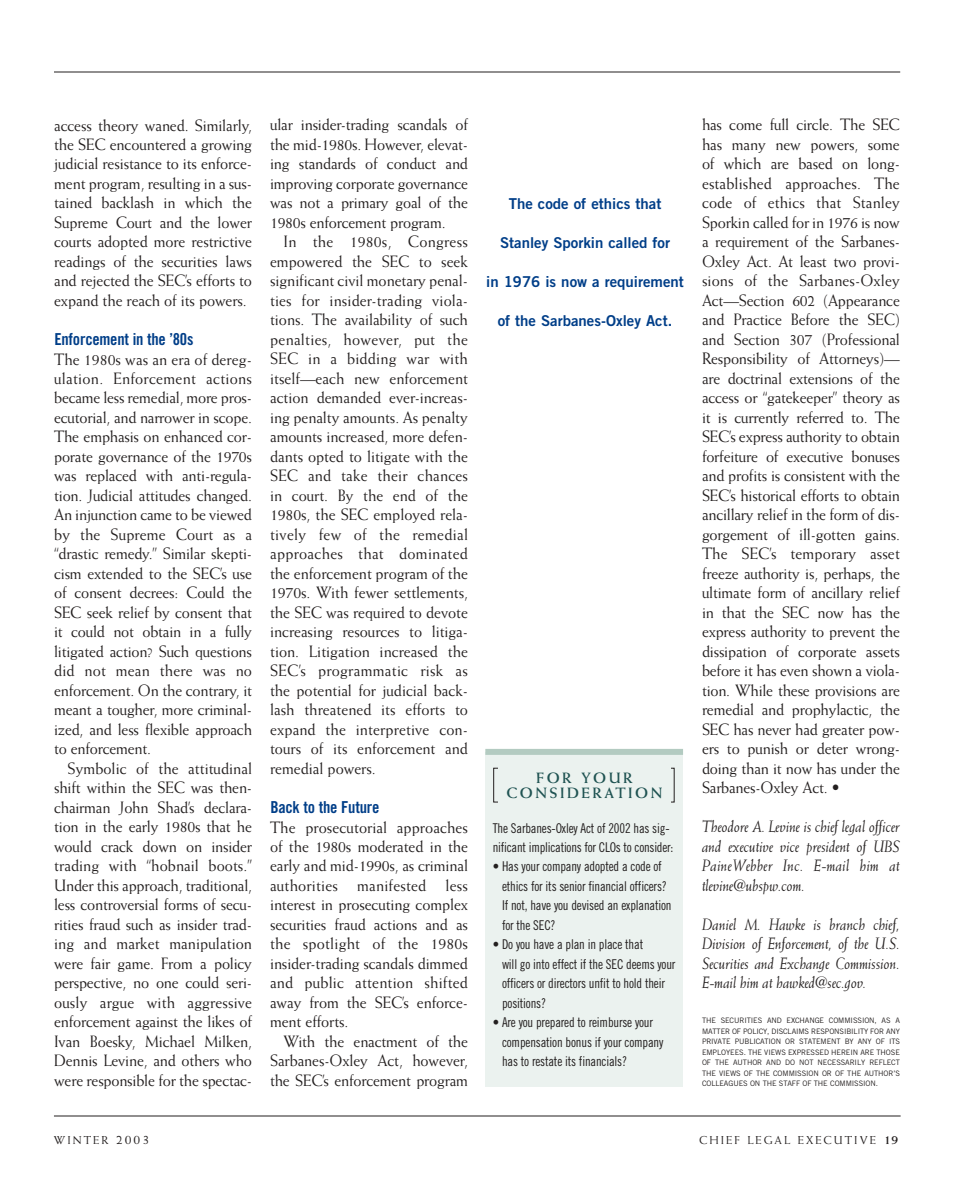
<style>
.page{position:relative;width:972px;height:1188px;background:#fff}
.page>*{position:absolute;margin:0;border:0;box-sizing:border-box;transform-origin:0 0}
.t1{font:16.5px/19.5px "Weiss";letter-spacing:-.015em;color:#231f1f;text-align:justify;scale:.95 1}
.t2{font:italic 16.5px/19.5px "Weiss";letter-spacing:-.01em;color:#231f1f;text-align:justify;scale:.95 1}
.t3{font:16.5px "Trade Gothic Bold Cond Twenty";letter-spacing:-.015em;color:#003e88}
.t4{font:15px "Trade Gothic Bold Two";color:#003e88}
.t5{font:700 15px/15px "Weiss";letter-spacing:.165em;color:#1f5352;text-align:center}
.t6{font:13.5px/19.5px "Trade Gothic Cond Eighteen";letter-spacing:-.015em;color:#231f1f;scale:.95 1}
.t7{font:11.55px "Weiss";letter-spacing:.175em;color:#231f1f}
.t8{font:7.5px/10.5px "Trade Gothic";letter-spacing:-.015em;color:#231f1f;text-align:justify}
.s1{font-size:13.5px}
.s2{font-weight:700;font-size:13.5px}
</style>
<div class="page">
<hr style="left:54px;top:1116px;width:847px;height:1px;background:#231f1f">
<hr style="left:54px;top:72px;width:846px;height:1px;background:#231f1f">
<div style="left:485px;top:752px;width:198px;height:334px;background:#ebf2ef"></div>
<div style="left:485px;top:749px;width:198px;height:6px;background:#b3cbc1"></div>
<div style="left:493px;top:768px;width:182px;height:34px;border:1px solid #231f1f"></div>
<div style="left:498px;top:765px;width:173px;height:40px;background:#ebf2ef"></div>
<p class="t1" style="left:54px;top:116px;width:210px">access theory waned. Similarly, the SEC encountered a growing judicial resistance to its enforce&shy;ment program, resulting in a sus&shy;tained backlash in which the Supreme Court and the lower courts adopted more restrictive readings of the securities laws and rejected the SEC’s efforts to expand the reach of its powers.</p>
<p class="t3" style="left:54px;top:333px;width:141px">Enforcement in the ’80s</p>
<p class="t1" style="left:54px;top:350px;width:210px">The 1980s was an era of dereg&shy;ulation. Enforcement actions became less remedial, more pros&shy;ecutorial, and narrower in scope.<br>The emphasis on enhanced cor&shy;porate governance of the 1970s was replaced with anti-regula&shy;tion. Judicial attitudes changed.<br>An injunction came to be viewed by the Supreme Court as a “drastic remedy.” Similar skepti&shy;cism extended to the SEC’s use of consent decrees: Could the SEC seek relief by consent that it could not obtain in a fully litigated action? Such questions did not mean there was no enforcement. On the contrary, it meant a tougher, more criminal&shy;ized, and less flexible approach to enforcement.</p>
<p class="t1" style="left:54px;top:760px;width:210px;text-indent:13px">Symbolic of the attitudinal shift within the SEC was then&shy;chairman John Shad’s declara&shy;tion in the early 1980s that he would crack down on insider trading with “hobnail boots.” Under this approach, traditional, less controversial forms of secu&shy;rities fraud such as insider trad&shy;ing and market manipulation were fair game. From a policy perspective, no one could seri&shy;ously argue with aggressive enforcement against the likes of Ivan Boesky, Michael Milken, Dennis Levine, and others who were responsible for the spectac-</p>
<p class="t1" style="left:270px;top:116px;width:210px">ular insider-trading scandals of the mid-1980s. However, elevat&shy;ing standards of conduct and improving corporate governance was not a primary goal of the 1980s enforcement program.</p>
<p class="t1" style="left:270px;top:233px;width:210px;text-indent:13px">In the 1980s, Congress empowered the SEC to seek significant civil monetary penal&shy;ties for insider-trading viola&shy;tions. The availability of such penalties, however, put the SEC in a bidding war with itself—each new enforcement action demanded ever-increas&shy;ing penalty amounts. As penalty amounts increased, more defen&shy;dants opted to litigate with the SEC and take their chances in court. By the end of the 1980s, the SEC employed rela&shy;tively few of the remedial approaches that dominated the enforcement program of the 1970s. With fewer settlements, the SEC was required to devote increasing resources to litiga&shy;tion. Litigation increased the SEC’s programmatic risk as the potential for judicial back&shy;lash threatened its efforts to expand the interpretive con&shy;tours of its enforcement and remedial powers.</p>
<p class="t3" style="left:270px;top:801px;width:111px">Back to the Future</p>
<p class="t1" style="left:270px;top:818px;width:210px">The prosecutorial approaches of the 1980s moderated in the early and mid-1990s, as criminal authorities manifested less interest in prosecuting complex securities fraud actions and as the spotlight of the 1980s insider-trading scandals dimmed and public attention shifted away from the SEC’s enforce&shy;ment efforts.</p>
<p class="t1" style="left:270px;top:1033px;width:210px;text-indent:14px">With the enactment of the Sarbanes-Oxley Act, however, the SEC’s enforcement program</p>
<p class="t4" style="left:509px;top:198px;width:154px">The code of ethics that</p>
<p class="t4" style="left:500px;top:237px;width:172px">Stanley Sporkin called for</p>
<p class="t4" style="left:486px;top:276px;width:199px">in 1976 is now a requirement</p>
<p class="t4" style="left:498px;top:315px;width:176px">of the Sarbanes-Oxley Act.</p>
<p class="t5" style="left:507px;top:771px;width:157px">FOR YOUR<br>CONSIDERATION</p>
<p class="t6" style="left:493px;top:819px;width:192px">The Sarbanes-Oxley Act of 2002 has sig&shy;nificant implications for CLOs to consider:</p>
<p class="t6" style="left:502px;top:858px;width:180px;text-indent:-9px">• Has your company adopted a code of ethics for its senior financial officers?<br>If not, have you devised an explanation for the SEC?</p>
<p class="t6" style="left:502px;top:936px;width:184px;text-indent:-9px">• Do you have a plan in place that<br>will go into effect if the SEC deems your officers or directors unfit to hold their positions?</p>
<p class="t6" style="left:502px;top:1014px;width:171px;text-indent:-9px">• Are you prepared to reimburse your compensation bonus if your company has to restate its financials?</p>
<p class="t1" style="left:702px;top:116px;width:210px">has come full circle. The SEC has many new powers, some of which are based on long&shy;established approaches. The code of ethics that Stanley Sporkin called for in 1976 is now a requirement of the Sarbanes-Oxley Act. At least two provi&shy;sions of the Sarbanes-Oxley Act—Section 602 (Appearance and Practice Before the SEC) and Section 307 (Professional Responsibility of Attorneys)— are doctrinal extensions of the access or “gatekeeper” theory as it is currently referred to. The SEC’s express authority to obtain forfeiture of executive bonuses and profits is consistent with the SEC’s historical efforts to obtain ancillary relief in the form of dis&shy;gorgement of ill-gotten gains.<br>The SEC’s temporary asset freeze authority is, perhaps, the ultimate form of ancillary relief in that the SEC now has the express authority to prevent the dissipation of corporate assets before it has even shown a viola&shy;tion. While these provisions are remedial and prophylactic, the SEC has never had greater pow&shy;ers to punish or deter wrong&shy;doing than it now has under the Sarbanes-Oxley Act. •</p>
<p class="t2" style="left:702px;top:818px;width:210px">Theodore A. Levine is chief legal officer and executive vice president of UBS PaineWebber Inc. E-mail him at tlevine@ubspw.com.</p>
<p class="t2" style="left:702px;top:916px;width:210px">Daniel M. Hawke is branch chief, Division of Enforcement, of the U.S.<br>Securities and Exchange Commission.<br>E-mail him at hawked@sec.gov.</p>
<p class="t8" style="left:702px;top:1016px;width:199px">THE SECURITIES AND EXCHANGE COMMISSION, AS A MATTER OF POLICY, DISCLAIMS RESPONSIBILITY FOR ANY PRIVATE PUBLICATION OR STATEMENT BY ANY OF ITS EMPLOYEES. THE VIEWS EXPRESSED HEREIN ARE THOSE OF THE AUTHOR AND DO NOT NECESSARILY REFLECT THE VIEWS OF THE COMMISSION OR OF THE AUTHOR’S COLLEAGUES ON THE STAFF OF THE COMMISSION.</p>
<p class="t7" style="left:54px;top:1135px;width:97px">WINTER <span class="s1">2003</span></p>
<p class="t7" style="left:699px;top:1135px;width:201px">CHIEF LEGAL EXECUTIVE <span class="s2">19</span></p>
</div>
